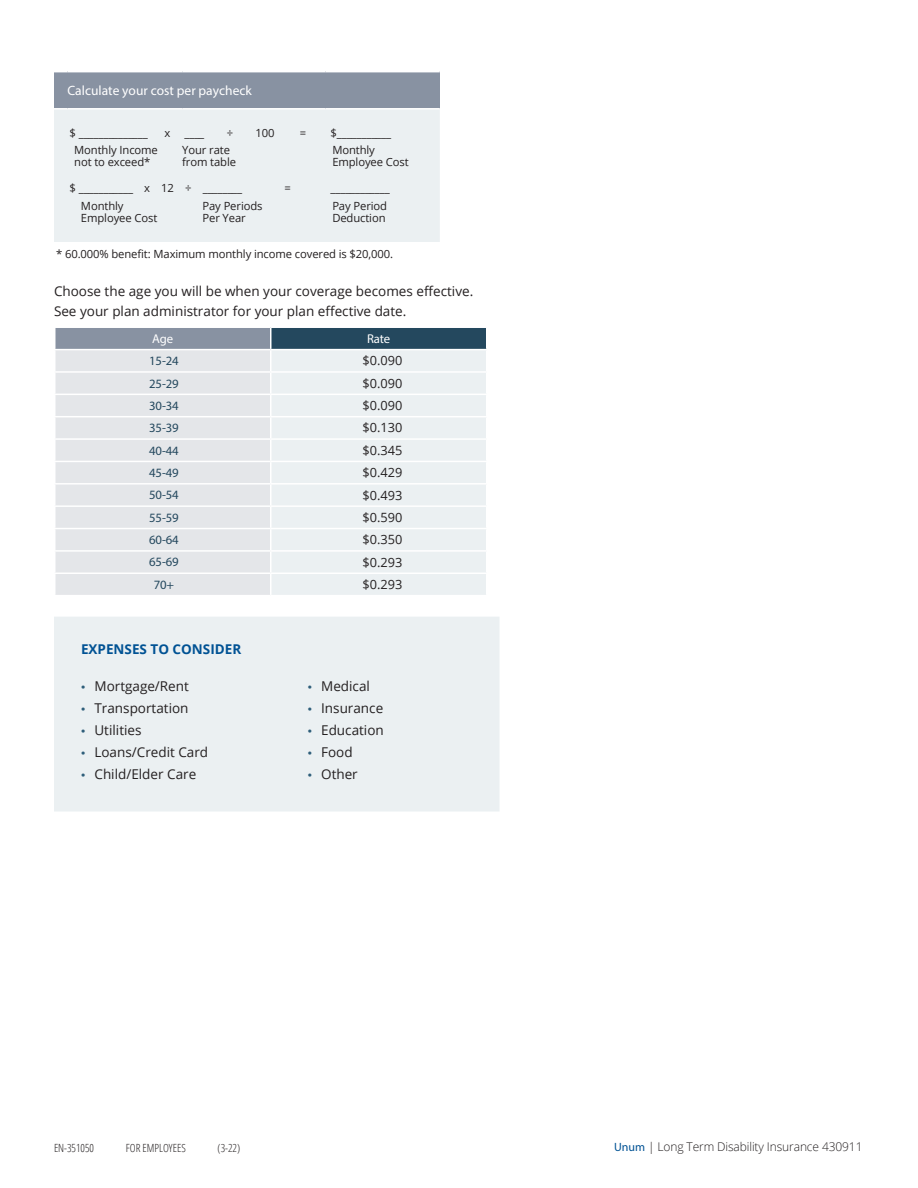
<style>
.page{position:relative;width:918px;height:1188px;background:#fff}
.page>*{position:absolute;margin:0;border:0;box-sizing:border-box;transform-origin:0 0}
.t1{font:13.5px/19.5px "Open Sans";color:#231f20}
.t2{font:13.5px "Myriad Pro";color:#fff}
.t3{font:700 13.5px "Open Sans";color:#005294}
.t4{font:12.75px/22.4px "Open Sans";color:#242021;text-align:justify}
.t5{font:12.75px/22.4px "Myriad Pro";letter-spacing:-.01em;color:#24485e;text-align:center}
.t6{font:12.75px "Myriad Pro";letter-spacing:-.01em;color:#fff}
.t7{font:300 12px "Open Sans";letter-spacing:-.01em;color:#231f20}
.t8{font:11.25px/12px "Open Sans";letter-spacing:-.01em;color:#231f20}
.t9{font:300 11.25px "Open Sans Condensed";color:#231f20}
.s1{font-family:"Myriad Pro";font-size:15px;color:#2e5e7a}
.s2{font-family:"Myriad Pro";font-weight:400;color:#005294}
</style>
<div class="page">
<div style="left:54px;top:72px;width:386px;height:37px;background:#8892a2"></div>
<div style="left:54px;top:110px;width:386px;height:132px;background:#ebf0f2"></div>
<svg style="left:54px;top:108px;width:14px;height:2px"></svg>
<hr style="left:68px;top:108px;width:114px;height:2px;background:#fff">
<hr style="left:182px;top:108px;width:144px;height:2px;background:#fff">
<hr style="left:326px;top:108px;width:114px;height:2px;background:#fff">
<div style="left:55px;top:327px;width:216px;height:23px;background:#8892a2"></div>
<div style="left:271px;top:327px;width:216px;height:23px;background:#24485e"></div>
<div style="left:56px;top:350px;width:214px;height:245px;background:#e4e6e9"></div>
<div style="left:272px;top:350px;width:214px;height:245px;background:#ebf0f2"></div>
<hr style="left:54px;top:371px;width:217px;height:2px;background:#fff">
<hr style="left:271px;top:371px;width:216px;height:2px;background:#fff">
<hr style="left:54px;top:394px;width:217px;height:1px;background:#fff">
<hr style="left:271px;top:394px;width:216px;height:1px;background:#fff">
<hr style="left:54px;top:416px;width:217px;height:1px;background:#fff">
<hr style="left:271px;top:416px;width:216px;height:1px;background:#fff">
<hr style="left:54px;top:438px;width:217px;height:2px;background:#fff">
<hr style="left:271px;top:438px;width:216px;height:2px;background:#fff">
<hr style="left:54px;top:461px;width:217px;height:1px;background:#fff">
<hr style="left:271px;top:461px;width:216px;height:1px;background:#fff">
<hr style="left:54px;top:483px;width:217px;height:2px;background:#fff">
<hr style="left:271px;top:483px;width:216px;height:2px;background:#fff">
<hr style="left:54px;top:505px;width:217px;height:2px;background:#fff">
<hr style="left:271px;top:505px;width:216px;height:2px;background:#fff">
<hr style="left:54px;top:528px;width:217px;height:1px;background:#fff">
<hr style="left:271px;top:528px;width:216px;height:1px;background:#fff">
<hr style="left:54px;top:550px;width:217px;height:2px;background:#fff">
<hr style="left:271px;top:550px;width:216px;height:2px;background:#fff">
<hr style="left:54px;top:573px;width:217px;height:1px;background:#fff">
<hr style="left:271px;top:573px;width:216px;height:1px;background:#fff">
<hr style="left:54px;top:326px;width:217px;height:2px;background:#fff">
<hr style="left:54px;top:328px;width:2px;height:21px;background:#fff">
<hr style="left:271px;top:326px;width:216px;height:2px;background:#fff">
<hr style="left:270px;top:328px;width:2px;height:21px;background:#fff">
<hr style="left:486px;top:328px;width:2px;height:21px;background:#fff">
<hr style="left:54px;top:349px;width:217px;height:1px;background:#fff">
<hr style="left:271px;top:349px;width:216px;height:1px;background:#fff">
<div style="left:54px;top:617px;width:446px;height:195px;background:#ebf0f2"></div>
<p class="t2" style="left:68px;top:82px;width:186px">Calculate your cost per paycheck</p>
<p class="t8" style="left:70px;top:126px;width:80px">$ ______________</p>
<p class="t8" style="left:165px;top:126px;width:41px">x ____</p>
<p class="t8" style="left:227px;top:126px;width:8px">÷</p>
<p class="t8" style="left:256px;top:126px;width:21px">100</p>
<p class="t8" style="left:300px;top:126px;width:8px">=</p>
<p class="t8" style="left:331px;top:126px;width:62px">$___________</p>
<p class="t8" style="left:74px;top:143px;width:85px">Monthly Income not to exceed*</p>
<p class="t8" style="left:182px;top:143px;width:55px">Your rate from table</p>
<p class="t8" style="left:332px;top:143px;width:78px">Monthly<br>Employee Cost</p>
<p class="t8" style="left:70px;top:182px;width:174px">$ ___________ x 12 ÷ ________</p>
<p class="t8" style="left:284px;top:182px;width:8px">=</p>
<p class="t8" style="left:331px;top:182px;width:61px">____________</p>
<p class="t8" style="left:81px;top:200px;width:78px">Monthly<br>Employee Cost</p>
<p class="t8" style="left:202px;top:200px;width:62px">Pay Periods<br>Per Year</p>
<p class="t8" style="left:332px;top:200px;width:56px">Pay Period<br>Deduction</p>
<p class="t8" style="left:56px;top:247px;width:339px">* 60.000% benefit: Maximum monthly income covered is $20,000.</p>
<p class="t1" style="left:54px;top:281px;width:421px">Choose the age you will be when your coverage becomes effective.<br>See your plan administrator for your plan effective date.</p>
<p class="t6" style="left:152px;top:331px;width:23px">Age</p>
<p class="t6" style="left:367px;top:331px;width:25px">Rate</p>
<p class="t5" style="left:149px;top:350px;width:31px">15-24<br>25-29<br>30-34<br>35-39<br>40-44<br>45-49<br>50-54<br>55-59<br>60-64<br>65-69<br>70+</p>
<p class="t4" style="left:362px;top:349px;width:41px">$0.090</p>
<p class="t4" style="left:362px;top:394px;width:41px">$0.090 $0.130</p>
<p class="t4" style="left:362px;top:372px;width:41px">$0.090</p>
<p class="t4" style="left:362px;top:439px;width:41px">$0.345 $0.429 $0.493 $0.590 $0.350 $0.293 $0.293</p>
<p class="t3" style="left:81px;top:640px;width:162px">EXPENSES TO CONSIDER</p>
<p class="t1" style="left:81px;top:676px;width:109px"><span class="s1">•</span> Mortgage/Rent</p>
<p class="t1" style="left:81px;top:698px;width:109px"><span class="s1">•</span> Transportation</p>
<p class="t1" style="left:81px;top:720px;width:62px"><span class="s1">•</span> Utilities</p>
<p class="t1" style="left:81px;top:742px;width:129px"><span class="s1">•</span> Loans/Credit Card</p>
<p class="t1" style="left:81px;top:764px;width:117px"><span class="s1">•</span> Child/Elder Care</p>
<p class="t1" style="left:308px;top:676px;width:64px"><span class="s1">•</span> Medical</p>
<p class="t1" style="left:308px;top:698px;width:77px"><span class="s1">•</span> Insurance</p>
<p class="t1" style="left:308px;top:720px;width:78px"><span class="s1">•</span> Education</p>
<p class="t1" style="left:308px;top:742px;width:47px"><span class="s1">•</span> Food</p>
<p class="t1" style="left:308px;top:764px;width:52px"><span class="s1">•</span> Other</p>
<p class="t9" style="left:54px;top:1140px;width:42px">EN-351050</p>
<p class="t9" style="left:126px;top:1140px;width:61px">FOR EMPLOYEES</p>
<p class="t9" style="left:218px;top:1140px;width:24px">(3-22)</p>
<p class="t7" style="left:614px;top:1138px;width:250px"><span class="s2">Unum</span> | Long Term Disability Insurance 430911</p>
</div>
